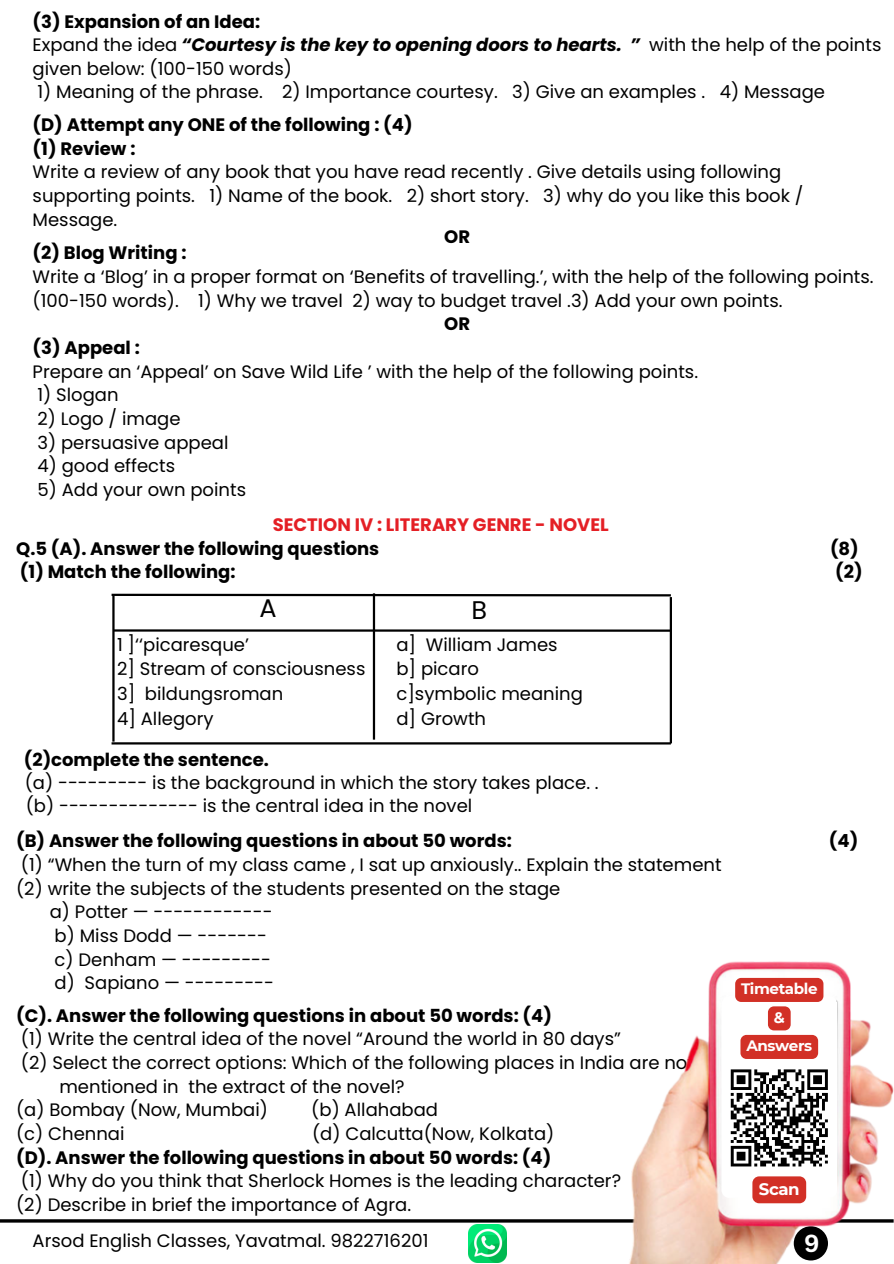
<style>
.page{position:relative;width:894px;height:1264px;background:#fff}
.page>*{position:absolute;margin:0;border:0;box-sizing:border-box;transform-origin:0 0}
.t1{font:25.5px "Poppins";color:#000}
.t2{font:700 24px "Canva Sans";color:#fff}
.t3{font:18px/23.7px "Poppins";color:#000}
.t4{font:700 18px/23.7px "Poppins";color:#000}
.t5{font:700 16.65px "Montserrat";color:#fff}
.t6{font:700 15.15px "Montserrat";letter-spacing:-.025em;color:#fff}
.s1{font-weight:700}
.s2{font-weight:700;font-style:italic}
.s3{color:#e41f25}
</style>
<div class="page">
<hr style="left:0;top:1219px;width:893px;height:3px;background:#000">
<svg style="left:111px;top:593px;width:560px;height:4px"></svg>
<hr style="left:111px;top:742px;width:559px;height:2px;background:#000">
<hr style="left:113px;top:629px;width:557px;height:2px;background:#000">
<hr style="left:373px;top:593px;width:2px;height:146px;background:#000">
<hr style="left:112px;top:595px;width:2px;height:146px;background:#000">
<hr style="left:669px;top:597px;width:2px;height:146px;background:#000">
<img style="left:626px;top:961px;width:267px;height:302px">
<img style="left:468px;top:1224px;width:38px;height:38px">
<svg style="left:721px;top:977px;width:115px;height:226px"></svg>
<h3 class="t3" style="left:33px;top:9px;width:850px"><span class="s1">(3) Expansion of an Idea:<br></span>Expand the idea <span class="s2">“Courtesy is the key to opening doors to hearts. ”</span> with the help of the points given below: (100-150 words)</h3>
<h3 class="t3" style="left:37px;top:80px;width:788px">1) Meaning of the phrase. 2) Importance courtesy. 3) Give an examples . 4) Message</h3>
<p class="t3" style="left:33px;top:113px;width:772px"><span class="s1">(D) Attempt any ONE of the following : (4)<br>(1) Review :<br></span>Write a review of any book that you have read recently . Give details using following supporting points. 1) Name of the book. 2) short story. 3) why do you like this book / Message.</p>
<p class="t4" style="left:444px;top:224px;width:27px">OR</p>
<p class="t3" style="left:33px;top:241px;width:842px"><span class="s1">(2) Blog Writing :<br></span>Write a ‘Blog’ in a proper format on ‘Benefits of travelling.’, with the help of the following points. (100-150 words). 1) Why we travel</p>
<p class="t3" style="left:444px;top:288px;width:340px;text-indent:-92px">2) way to budget travel .3) Add your own points.<br><span class="s1">OR</span></p>
<p class="t3" style="left:33px;top:336px;width:666px"><span class="s1">(3) Appeal :<br></span>Prepare an ‘Appeal’ on Save Wild Life ’ with the help of the following points.</p>
<p class="t3" style="left:37px;top:383px;width:83px">1) Slogan</p>
<p class="t3" style="left:37px;top:407px;width:144px">2) Logo / image</p>
<p class="t3" style="left:37px;top:430px;width:192px">3) persuasive appeal</p>
<p class="t3" style="left:37px;top:454px;width:139px">4) good effects</p>
<p class="t3" style="left:37px;top:477px;width:210px">5) Add your own points</p>
<h3 class="t4" style="left:16px;top:513px;width:594px;text-indent:256px"><span class="s3">SECTION IV : LITERARY GENRE - NOVEL<br></span>Q.5 (A). Answer the following questions</h3>
<h3 class="t4" style="left:829px;top:536px;width:30px">(8)</h3>
<h3 class="t4" style="left:20px;top:560px;width:217px">(1) Match the following:</h3>
<h3 class="t4" style="left:834px;top:560px;width:29px">(2)</h3>
<h3 class="t1" style="left:259px;top:590px;width:19px">A</h3>
<p class="t1" style="left:471px;top:592px;width:17px">B</p>
<p class="t3" style="left:117px;top:632px;width:250px;line-height:24.8px">1 ]‘‘picaresque’<br>2] Stream of consciousness<br>3] bildungsroman<br>4] Allegory</p>
<p class="t3" style="left:396px;top:632px;width:188px;line-height:24.8px">a] William James<br>b] picaro c]symbolic meaning d] Growth</p>
<h3 class="t3" style="left:24px;top:748px;width:576px;line-height:23.1px"><span class="s1">(2)complete the sentence.<br></span>(a) --------- is the background in which the story takes place. . (b) -------------- is the central idea in the novel</h3>
<h2 class="t4" style="left:16px;top:829px;width:497px">(B) Answer the following questions in about 50 words:</h2>
<h2 class="t4" style="left:828px;top:829px;width:31px">(4)</h2>
<h2 class="t3" style="left:21px;top:852px;width:702px">(1) “When the turn of my class came , I sat up anxiously.. Explain the statement</h2>
<h2 class="t3" style="left:16px;top:876px;width:545px">(2) write the subjects of the students presented on the stage</h2>
<h2 class="t3" style="left:50px;top:900px;width:224px">a) Potter — ------------</h2>
<h3 class="t3" style="left:55px;top:923px;width:221px">b) Miss Dodd — ------- c) Denham — --------- d) Sapiano — ---------</h3>
<h3 class="t4" style="left:16px;top:1003px;width:537px">(C). Answer the following questions in about 50 words: (4)</h3>
<h3 class="t3" style="left:21px;top:1027px;width:601px">(1) Write the central idea of the novel “Around the world in 80 days”</h3>
<h3 class="t3" style="left:21px;top:1050px;width:674px">(2) Select the correct options: Which of the following places in India are not</h3>
<h3 class="t3" style="left:59px;top:1074px;width:121px">mentioned in</h3>
<p class="t6" style="left:740px;top:979px;width:78px">Timetable</p>
<h3 class="t6" style="left:773px;top:1008px;width:12px">&amp;</h3>
<p class="t6" style="left:746px;top:1036px;width:67px">Answers</p>
<h3 class="t3" style="left:16px;top:1074px;width:390px;text-indent:172px">the extract of the novel? (a) Bombay (Now, Mumbai)</h3>
<h3 class="t3" style="left:311px;top:1098px;width:128px">(b) Allahabad</h3>
<h3 class="t3" style="left:16px;top:1121px;width:606px;text-indent:296px">(d) Calcutta(Now, Kolkata)<br><span class="s1">(D). Answer the following questions in about 50 words: (4)<br></span>(1) Why do you think that Sherlock Homes is the leading character? (2) Describe in brief the importance of Agra.</h3>
<h3 class="t3" style="left:16px;top:1121px;width:110px">(c) Chennai</h3>
<p class="t5" style="left:758px;top:1179px;width:42px">Scan</p>
<p class="t3" style="left:33px;top:1228px;width:397px">Arsod English Classes, Yavatmal. 9822716201</p>
<h2 class="t2" style="left:804px;top:1226px;width:17px">9</h2>
</div>
